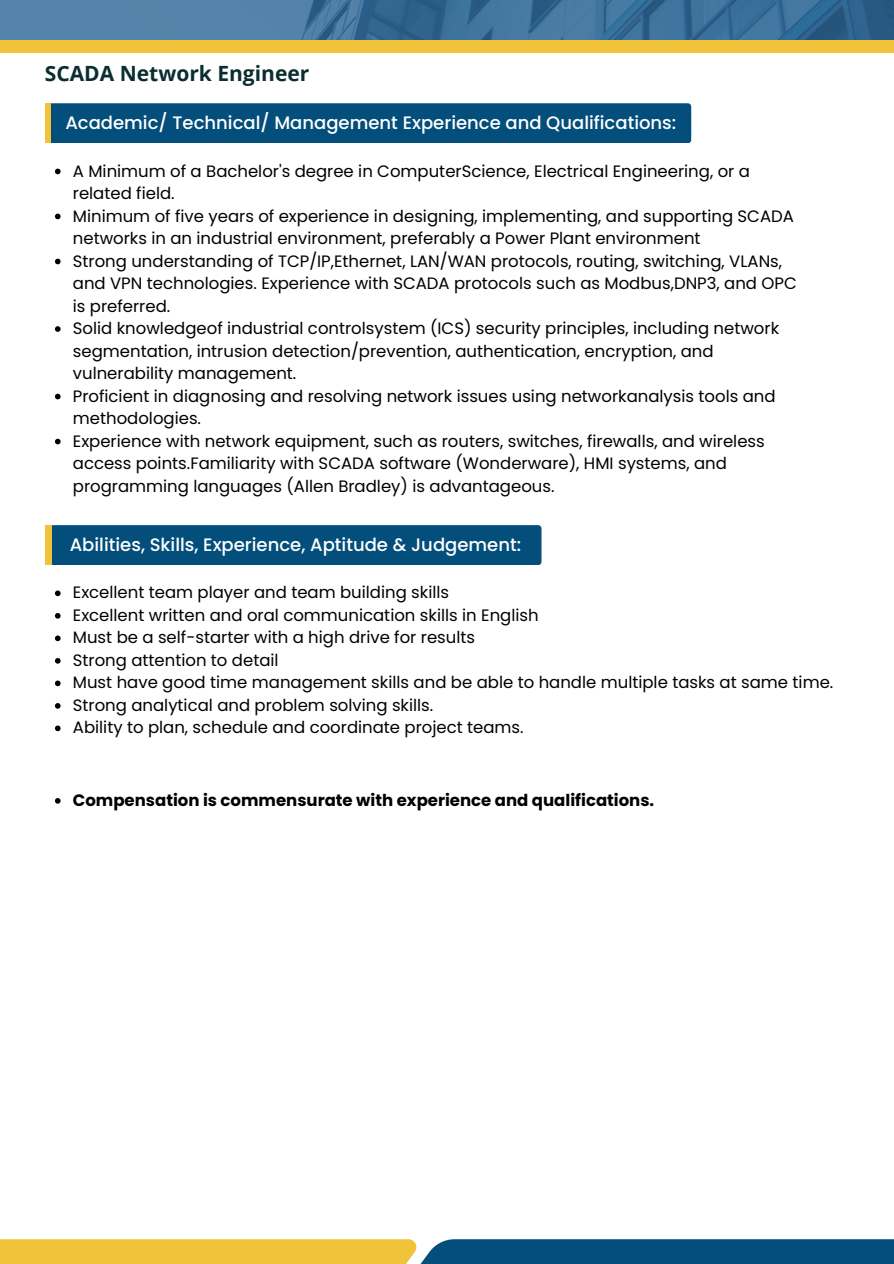
<style>
.page{position:relative;width:894px;height:1264px;background:#fff}
.page>*{position:absolute;margin:0;border:0;box-sizing:border-box;transform-origin:0 0}
.t1{font:700 21px "Open Sans";color:#0b2d30}
.t2{font:500 18px "Poppins";color:#fff}
.t3{font:16.5px/22.5px "Poppins";color:#000}
.t4{font:700 16.5px "Poppins";color:#000}
</style>
<div class="page">
<svg style="left:0;top:0;width:893px;height:40px;background:#42749c"></svg>
<div style="left:0;top:40px;width:893px;height:13px;background:#f0c33b"></div>
<svg style="left:55px;top:169px;width:6px;height:5px"></svg>
<svg style="left:55px;top:214px;width:6px;height:5px"></svg>
<svg style="left:55px;top:259px;width:6px;height:5px"></svg>
<svg style="left:55px;top:326px;width:6px;height:6px"></svg>
<svg style="left:55px;top:394px;width:6px;height:5px"></svg>
<svg style="left:55px;top:439px;width:6px;height:5px"></svg>
<div style="left:45px;top:103px;width:646px;height:40px;background:#034e7b;border-radius:3px"></div>
<div style="left:45px;top:103px;width:5px;height:40px;background:#f0c33b"></div>
<div style="left:0;top:1239px;width:416px;height:24px;background:#f0c33b"></div>
<svg style="left:327px;top:1239px;width:566px;height:24px;fill:#034e7b"></svg>
<div style="left:45px;top:525px;width:496px;height:40px;background:#034e7b;border-radius:3px"></div>
<div style="left:45px;top:525px;width:7px;height:40px;background:#f0c33b"></div>
<svg style="left:55px;top:590px;width:6px;height:6px"></svg>
<svg style="left:55px;top:613px;width:6px;height:5px"></svg>
<svg style="left:55px;top:635px;width:6px;height:6px"></svg>
<svg style="left:55px;top:658px;width:6px;height:5px"></svg>
<svg style="left:55px;top:680px;width:6px;height:6px"></svg>
<svg style="left:55px;top:703px;width:6px;height:5px"></svg>
<svg style="left:55px;top:725px;width:6px;height:6px"></svg>
<svg style="left:55px;top:798px;width:6px;height:5px"></svg>
<p class="t1" style="left:45px;top:58px;width:266px">SCADA Network Engineer</p>
<p class="t2" style="left:65px;top:110px;width:612px">Academic/ Technical/ Management Experience and Qualifications:</p>
<h2 class="t3" style="left:73px;top:159px;width:678px">A Minimum of a Bachelor's degree in ComputerScience, Electrical Engineering, or a related field.</h2>
<p class="t3" style="left:73px;top:204px;width:722px">Minimum of five years of experience in designing, implementing, and supporting SCADA networks in an industrial environment, preferably a Power Plant environment</p>
<p class="t3" style="left:73px;top:249px;width:725px">Strong understanding of TCP/IP,Ethernet, LAN/WAN protocols, routing, switching, VLANs, and VPN technologies. Experience with SCADA protocols such as Modbus,DNP3, and OPC is preferred.</p>
<p class="t3" style="left:73px;top:317px;width:707px">Solid knowledgeof industrial controlsystem (ICS) security principles, including network segmentation, intrusion detection/prevention, authentication, encryption, and vulnerability management.</p>
<p class="t3" style="left:73px;top:384px;width:704px">Proficient in diagnosing and resolving network issues using networkanalysis tools and methodologies.</p>
<p class="t3" style="left:73px;top:429px;width:693px">Experience with network equipment, such as routers, switches, firewalls, and wireless access points.Familiarity with SCADA software (Wonderware), HMI systems, and programming languages (Allen Bradley) is advantageous.</p>
<h2 class="t2" style="left:70px;top:532px;width:453px">Abilities, Skills, Experience, Aptitude &amp; Judgement:</h2>
<p class="t3" style="left:73px;top:581px;width:378px">Excellent team player and team building skills</p>
<p class="t3" style="left:73px;top:604px;width:467px">Excellent written and oral communication skills in English</p>
<p class="t3" style="left:73px;top:626px;width:403px">Must be a self-starter with a high drive for results</p>
<p class="t3" style="left:73px;top:649px;width:207px">Strong attention to detail</p>
<p class="t3" style="left:73px;top:671px;width:761px">Must have good time management skills and be able to handle multiple tasks at same time.</p>
<p class="t3" style="left:73px;top:694px;width:362px">Strong analytical and problem solving skills.</p>
<p class="t3" style="left:73px;top:716px;width:452px">Ability to plan, schedule and coordinate project teams.</p>
<p class="t4" style="left:73px;top:788px;width:582px">Compensation is commensurate with experience and qualifications.</p>
</div>
